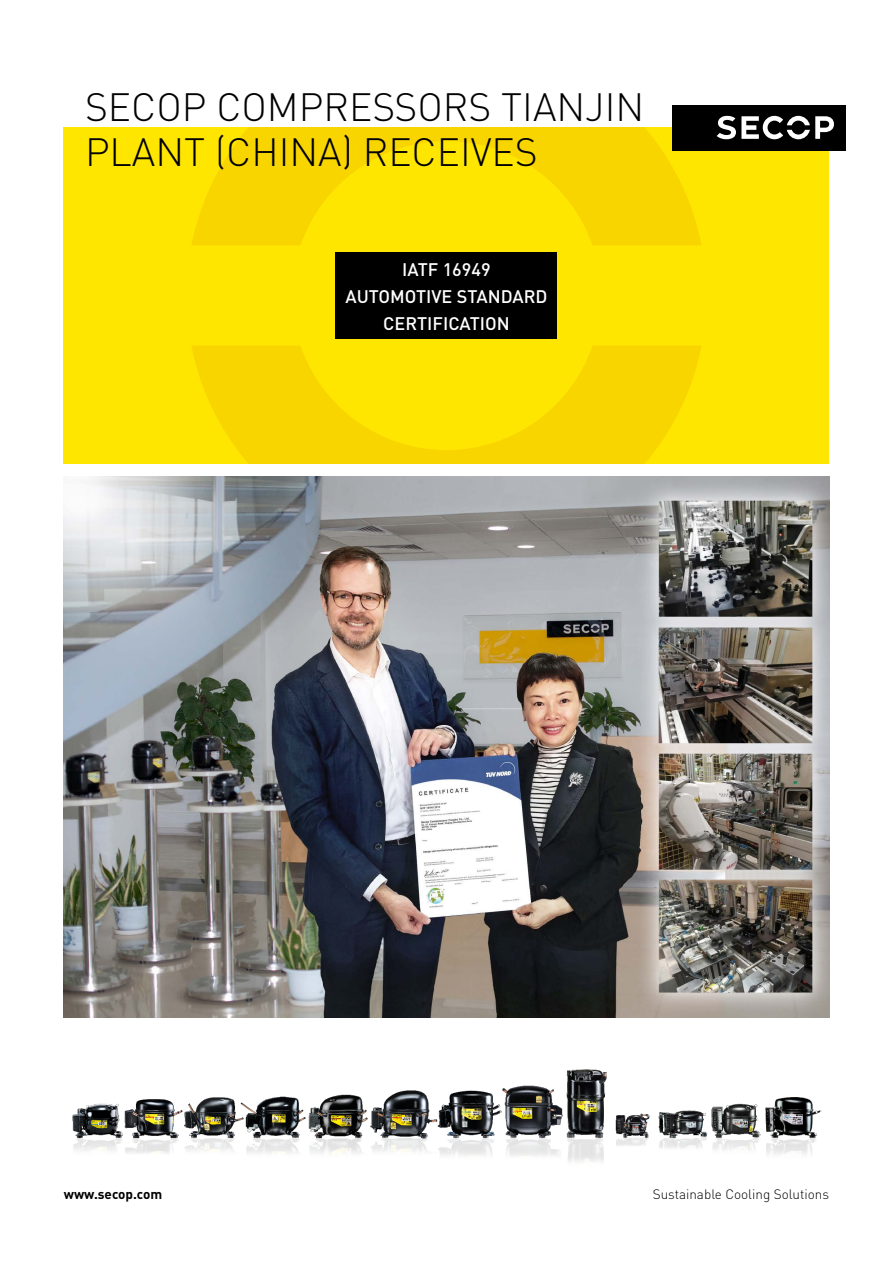
<style>
.page{position:relative;width:893px;height:1263px;background:#fff}
.page>*{position:absolute;margin:0;border:0;box-sizing:border-box;transform-origin:0 0}
.t1{font:300 39px/45px "DIN";color:#000}
.t2{font:500 18px/27px "DIN";color:#fff;text-align:center}
.t3{font:300 13.5px "DIN";color:#000}
.t4{font:700 13.5px "DIN";color:#000}
</style>
<div class="page">
<div style="left:64px;top:128px;width:765px;height:336px;background:#ffe600"></div>
<svg style="left:192px;top:346px;width:509px;height:118px;fill:#f9d500"></svg>
<svg style="left:192px;top:128px;width:510px;height:117px;fill:#f9d500"></svg>
<div style="left:672px;top:105px;width:173px;height:45px;background:#000"></div>
<svg style="left:717px;top:116px;width:117px;height:23px"></svg>
<div style="left:336px;top:252px;width:221px;height:87px;background:#000"></div>
<img style="left:64px;top:476px;width:765px;height:542px">
<img style="left:72px;top:1069px;width:750px;height:93px">
<p class="t1" style="left:85px;top:84px;width:561px">SECOP COMPRESSORS TIANJIN<br>PLANT (CHINA) RECEIVES</p>
<p class="t2" style="left:345px;top:255px;width:204px">IATF 16949<br>AUTOMOTIVE STANDARD<br>CERTIFICATION</p>
<p class="t4" style="left:64px;top:1185px;width:100px">www.secop.com</p>
<p class="t3" style="left:653px;top:1186px;width:178px">Sustainable Cooling Solutions</p>
</div>
